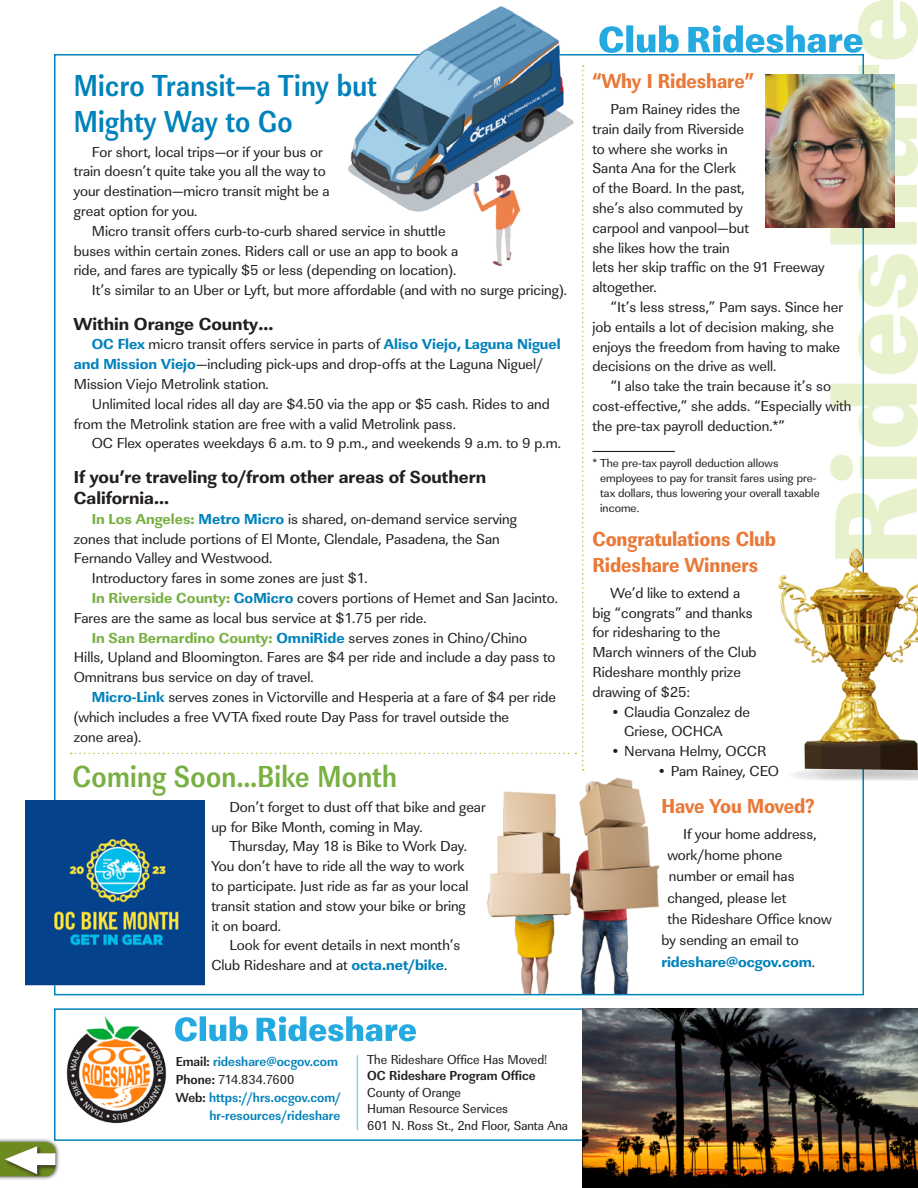
<style>
.page{position:relative;width:918px;height:1188px;background:#fff}
.page>*{position:absolute;margin:0;border:0;box-sizing:border-box;transform-origin:0 0}
.t1{font:31.5px/36px "URW Linear T Bold Narr";letter-spacing:.01em;color:#0082bb;scale:.9 1}
.t2{font:31.5px "URW Linear T Bold Narr";letter-spacing:.01em;color:#78b042;scale:.9 1}
.t3{font:21px/25.5px "URW Linear T Extr Bold Extr Narr";letter-spacing:-.005em;color:#e97938}
.t4{font:700 18px/21px "URW Linear T Extr";color:#231f20}
.t5{font:15px/19.8px "URW Linear T";color:#231f20}
.t6{font:700 15px "URW Linear T Extr";letter-spacing:-.005em;color:#0082bb}
.t7{font:13.5px/16.5px "URW Linear T Regu Narr";color:#231f20}
.t8{font:13.5px/18px "URW Linear T Bold Narr";color:#0082bb;text-align:right}
.t9{font:13.5px "URW Linear T Bold Narr";color:#231f20}
.t10{font:12px/15px "URW Linear T";color:#231f20}
.s1{font-family:"URW Linear T Extr";font-weight:700;color:#0082bb}
.s2{font-family:"URW Linear T Extr";font-weight:700;color:#78b042}
.s3{font-family:"URW Linear T";font-weight:400;color:#231f20}
.s4{color:#231f20}
.s5{font-family:"URW Linear T Bold Narr"}
</style>
<div class="page">
<svg style="left:830px;top:0;width:88px;height:544px"></svg>
<svg style="left:599px;top:25px;width:263px;height:28px"></svg>
<hr style="left:357px;top:1055px;width:1px;height:75px;background:#8fcdf0">
<img style="left:66px;top:1016px;width:101px;height:108px">
<div style="left:54px;top:1008px;width:810px;height:133px;border:2px solid #0082bb"></div>
<svg style="left:175px;top:1016px;width:241px;height:26px"></svg>
<img style="left:582px;top:1008px;width:336px;height:180px">
<div style="left:0;top:1137px;width:60px;height:44px;background:#231f20;opacity:.75"></div>
<svg style="left:0;top:1142px;width:56px;height:34px"></svg>
<svg style="left:794px;top:770px;width:124px;height:15px"></svg>
<img style="left:778px;top:544px;width:140px;height:226px">
<img style="left:481px;top:777px;width:185px;height:217px">
<hr style="left:592px;top:451px;width:83px;height:1px;background:#231f20">
<svg style="left:71px;top:753px;width:505px;height:1px"></svg>
<img style="left:766px;top:74px;width:129px;height:154px">
<img style="left:323px;top:6px;width:259px;height:260px">
<svg style="left:582px;top:65px;width:2px;height:706px"></svg>
<img style="left:26px;top:801px;width:179px;height:185px">
<h1 class="t1" style="left:74px;top:68px;width:338px">Micro Transit—a Tiny but<br>Mighty Way to Go</h1>
<p class="t5" style="left:74px;top:142px;width:257px;text-indent:18px">For short, local trips—or if your bus or train doesn’t quite take you all the way to your destination—micro transit might be a great option for you.</p>
<p class="t5" style="left:92px;top:221px;width:355px">Micro transit offers curb-to-curb shared service in shuttle</p>
<p class="t5" style="left:74px;top:241px;width:386px">buses within certain zones. Riders call or use an app to book a</p>
<p class="t5" style="left:74px;top:261px;width:384px">ride, and fares are typically $5 or less (depending on location).</p>
<p class="t5" style="left:92px;top:280px;width:477px">It’s similar to an Uber or Lyft, but more affordable (and with no surge pricing).</p>
<p class="t4" style="left:74px;top:313px;width:201px">Within Orange County…</p>
<p class="t5" style="left:74px;top:335px;width:488px;text-indent:18px"><span class="s1">OC Flex</span> micro transit offers service in parts of <span class="s1">Aliso Viejo, Laguna Niguel and Mission Viejo</span>—including pick-ups and drop-offs at the Laguna Niguel/<br>Mission Viejo Metrolink station.</p>
<p class="t5" style="left:74px;top:394px;width:478px;text-indent:18px">Unlimited local rides all day are $4.50 via the app or $5 cash. Rides to and from the Metrolink station are free with a valid Metrolink pass.</p>
<p class="t5" style="left:92px;top:434px;width:471px">OC Flex operates weekdays 6 a.m. to 9 p.m., and weekends 9 a.m. to 9 p.m.</p>
<p class="t4" style="left:74px;top:467px;width:414px">If you’re traveling to/from other areas of Southern<br>California…</p>
<p class="t5" style="left:92px;top:509px;width:427px"><span class="s2">In Los Angeles:</span> <span class="s1">Metro Micro</span> is shared, on-demand service serving</p>
<p class="t5" style="left:74px;top:529px;width:428px">zones that include portions of El Monte, Glendale, Pasadena, the San</p>
<p class="t5" style="left:74px;top:549px;width:200px">Fernando Valley and Westwood.</p>
<p class="t5" style="left:92px;top:568px;width:277px">Introductory fares in some zones are just $1.</p>
<p class="t5" style="left:92px;top:588px;width:468px"><span class="s2">In Riverside County:</span> <span class="s1">GoMicro</span> covers portions of Hemet and San Jacinto.</p>
<p class="t5" style="left:74px;top:608px;width:354px">Fares are the same as local bus service at $1.75 per ride.</p>
<p class="t5" style="left:92px;top:628px;width:437px"><span class="s2">In San Bernardino County:</span> <span class="s1">OmniRide</span> serves zones in Chino/Chino</p>
<p class="t5" style="left:74px;top:648px;width:483px">Hills, Upland and Bloomington. Fares are $4 per ride and include a day pass to</p>
<p class="t5" style="left:74px;top:667px;width:241px">Omnitrans bus service on day of travel.</p>
<p class="t5" style="left:92px;top:687px;width:466px"><span class="s1">Micro-Link</span> serves zones in Victorville and Hesperia at a fare of $4 per ride</p>
<p class="t5" style="left:74px;top:707px;width:437px">(which includes a free VVTA fixed route Day Pass for travel outside the</p>
<p class="t5" style="left:74px;top:727px;width:69px">zone area).</p>
<h1 class="t2" style="left:73px;top:758px;width:362px">Coming Soon…Bike Month</h1>
<p class="t5" style="left:211px;top:797px;width:276px;text-indent:18px">Don’t forget to dust off that bike and gear up for Bike Month, coming in May.</p>
<p class="t5" style="left:211px;top:837px;width:259px;text-indent:18px">Thursday, May 18 is Bike to Work Day.<br>You don’t have to ride all the way to work to participate. Just ride as far as your local transit station and stow your bike or bring it on board.</p>
<p class="t5" style="left:211px;top:936px;width:250px;text-indent:18px">Look for event details in next month’s<br>Club Rideshare and at <span class="s1">octa.net/bike</span>.</p>
<h2 class="t3" style="left:592px;top:68px;width:163px">“Why I Rideshare”</h2>
<p class="t5" style="left:592px;top:99px;width:234px;text-indent:18px">Pam Rainey rides the<br>train daily from Riverside<br>to where she works in<br>Santa Ana for the Clerk<br>of the Board. In the past,<br>she’s also commuted by<br>carpool and vanpool—but<br>she likes how the train<br>lets her skip traffic on the 91 Freeway altogether.</p>
<p class="t5" style="left:592px;top:297px;width:252px;text-indent:18px">“It’s less stress,” Pam says. Since her job entails a lot of decision making, she enjoys the freedom from having to make decisions on the drive as well.</p>
<p class="t5" style="left:592px;top:376px;width:261px;text-indent:18px">“I also take the train because it’s so cost-effective,” she adds. “Especially with the pre-tax payroll deduction.*”</p>
<p class="t10" style="left:600px;top:456px;width:221px;text-indent:-8px">* The pre-tax payroll deduction allows employees to pay for transit fares using pre&shy;tax dollars, thus lowering your overall taxable income.</p>
<h2 class="t3" style="left:592px;top:527px;width:185px">Congratulations Club<br>Rideshare Winners</h2>
<p class="t5" style="left:592px;top:583px;width:166px;text-indent:18px">We’d like to extend a big “congrats” and thanks for ridesharing to the<br>March winners of the Club<br>Rideshare monthly prize drawing of $25:</p>
<p class="t5" style="left:624px;top:702px;width:127px;text-indent:-14px">• Claudia Gonzalez de<br>Griese, OCHCA</p>
<p class="t5" style="left:610px;top:741px;width:157px">• Nervana Helmy, OCCR</p>
<p class="t5" style="left:657px;top:761px;width:124px">• Pam Rainey, CEO</p>
<h2 class="t3" style="left:661px;top:794px;width:155px">Have You Moved?</h2>
<p class="t5" style="left:683px;top:824px;width:135px">If your home address,</p>
<p class="t5" style="left:667px;top:845px;width:116px">work/home phone</p>
<p class="t5" style="left:669px;top:867px;width:127px">number or email has</p>
<p class="t5" style="left:667px;top:888px;width:120px">changed, please let</p>
<p class="t5" style="left:667px;top:909px;width:166px">the Rideshare Office know</p>
<p class="t5" style="left:661px;top:931px;width:139px">by sending an email to</p>
<p class="t6" style="left:661px;top:952px;width:155px">rideshare@ocgov.com<span class="s3">.</span></p>
<p class="t8" style="left:176px;top:1052px;width:164px"><span class="s4">Email:</span> rideshare@ocgov.com</p>
<p class="t7" style="left:176px;top:1071px;width:120px"><span class="s5">Phone:</span> 714.834.7600</p>
<p class="t8" style="left:176px;top:1088px;width:167px"><span class="s4">Web:</span> https://hrs.ocgov.com/ hr-resources/rideshare</p>
<p class="t7" style="left:367px;top:1051px;width:182px">The Rideshare Office Has Moved!</p>
<p class="t9" style="left:367px;top:1067px;width:170px">OC Rideshare Program Office</p>
<p class="t7" style="left:367px;top:1084px;width:202px">County of Orange<br>Human Resource Services<br>601 N. Ross St., 2nd Floor, Santa Ana</p>
</div>
